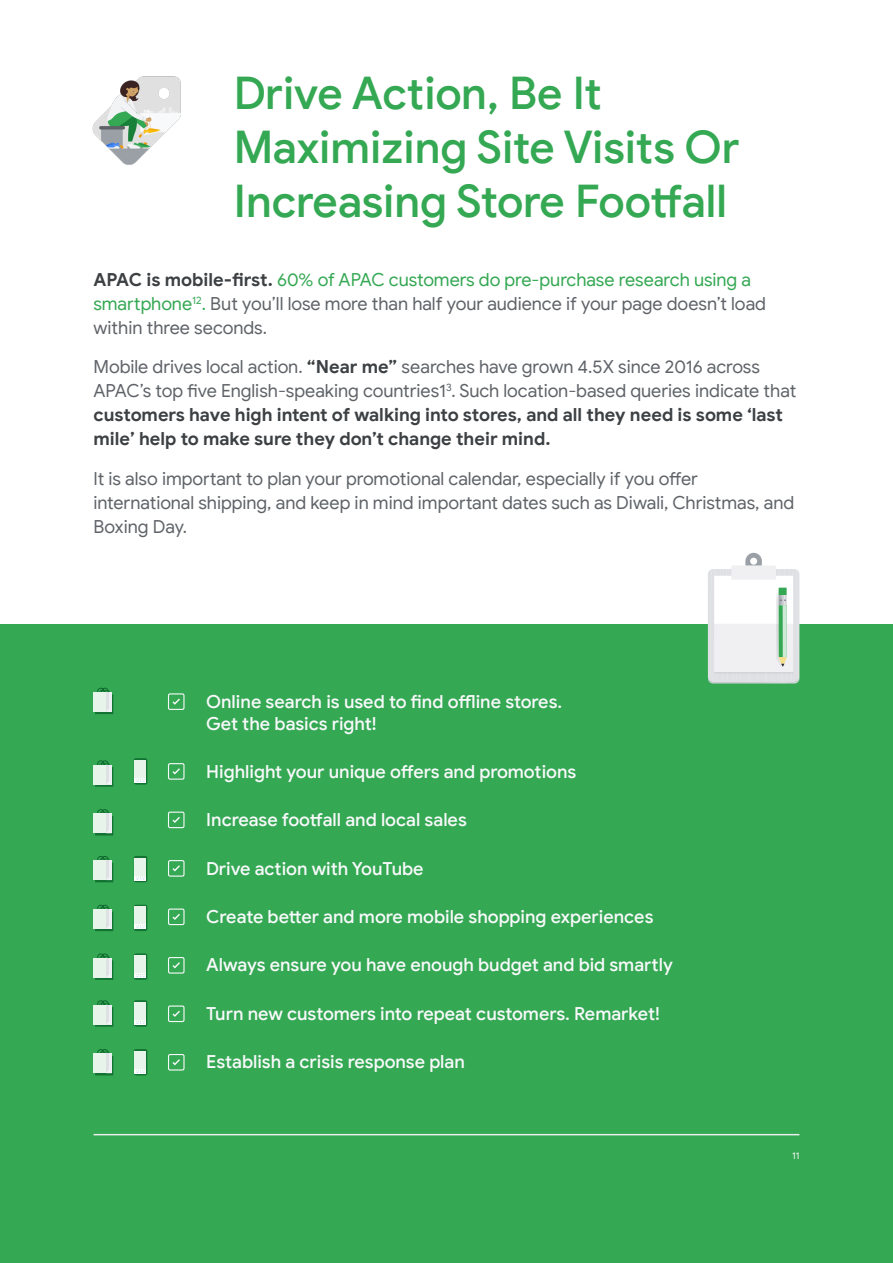
<style>
.page{position:relative;width:893px;height:1263px;background:#fff}
.page>*{position:absolute;margin:0;border:0;box-sizing:border-box;transform-origin:0 0}
.t1{font:500 45px/54px "Google Sans Display";letter-spacing:-.005em;color:#34a853}
.t2{font:18px/24px "Google Sans";color:#5f6368}
.t3{font:500 18px/21.6px "Google Sans";letter-spacing:-.005em;color:#f8f9fa}
.t4{font:9.6px "Google Sans";color:#f8f9fa}
.s1{font-weight:700;color:#3c4043}
.s2{color:#34a853}
</style>
<div class="page">
<img style="left:92px;top:76px;width:89px;height:89px">
<div style="left:0;top:624px;width:893px;height:639px;background:#34a853"></div>
<div style="left:708px;top:569px;width:91px;height:113px;background:#dee0e3;border-radius:5px"></div>
<hr style="left:710px;top:569px;width:1px;height:112px;background:#e2e4e6">
<svg style="left:714px;top:553px;width:85px;height:129px"></svg>
<div style="left:750px;top:558px;width:7px;height:7px;background:#fff;border-radius:50%"></div>
<div style="left:168px;top:693px;width:17px;height:17px;border:1px solid #f8f9fa;border-radius:2px"></div>
<svg style="left:172px;top:698px;width:8px;height:7px"></svg>
<div style="left:168px;top:908px;width:17px;height:17px;border:1px solid #f8f9fa;border-radius:2px"></div>
<svg style="left:172px;top:914px;width:8px;height:6px"></svg>
<div style="left:168px;top:811px;width:17px;height:17px;border:1px solid #f8f9fa;border-radius:2px"></div>
<svg style="left:172px;top:817px;width:8px;height:6px"></svg>
<div style="left:168px;top:1005px;width:17px;height:17px;border:1px solid #f8f9fa;border-radius:2px"></div>
<svg style="left:172px;top:1011px;width:8px;height:6px"></svg>
<div style="left:168px;top:763px;width:17px;height:17px;border:1px solid #f8f9fa;border-radius:2px"></div>
<svg style="left:172px;top:768px;width:8px;height:6px"></svg>
<div style="left:168px;top:957px;width:17px;height:16px;border:1px solid #f8f9fa;border-radius:2px"></div>
<svg style="left:172px;top:962px;width:8px;height:6px"></svg>
<div style="left:168px;top:860px;width:17px;height:17px;border:1px solid #f8f9fa;border-radius:2px"></div>
<svg style="left:172px;top:865px;width:8px;height:6px"></svg>
<div style="left:168px;top:1054px;width:17px;height:16px;border:1px solid #f8f9fa;border-radius:2px"></div>
<svg style="left:172px;top:1059px;width:8px;height:6px"></svg>
<div style="left:94px;top:692px;width:12px;height:20px;background:#e6f4ea"></div>
<svg style="left:95px;top:688px;width:18px;height:26px"></svg>
<svg style="left:134px;top:758px;width:14px;height:27px"></svg>
<svg style="left:134px;top:856px;width:14px;height:26px"></svg>
<svg style="left:134px;top:904px;width:14px;height:27px"></svg>
<svg style="left:134px;top:1000px;width:14px;height:27px"></svg>
<svg style="left:134px;top:953px;width:14px;height:27px"></svg>
<svg style="left:134px;top:1049px;width:14px;height:26px"></svg>
<div style="left:94px;top:909px;width:12px;height:20px;background:#e6f4ea"></div>
<svg style="left:95px;top:905px;width:18px;height:26px"></svg>
<div style="left:94px;top:765px;width:12px;height:19px;background:#e6f4ea"></div>
<svg style="left:95px;top:760px;width:18px;height:27px"></svg>
<div style="left:94px;top:1005px;width:12px;height:19px;background:#e6f4ea"></div>
<svg style="left:95px;top:1000px;width:18px;height:27px"></svg>
<div style="left:94px;top:1054px;width:12px;height:19px;background:#e6f4ea"></div>
<svg style="left:95px;top:1049px;width:18px;height:26px"></svg>
<div style="left:94px;top:860px;width:12px;height:20px;background:#e6f4ea"></div>
<svg style="left:95px;top:856px;width:18px;height:26px"></svg>
<div style="left:94px;top:958px;width:12px;height:19px;background:#e6f4ea"></div>
<svg style="left:95px;top:953px;width:18px;height:27px"></svg>
<div style="left:94px;top:814px;width:12px;height:19px;background:#e6f4ea"></div>
<svg style="left:95px;top:809px;width:18px;height:26px"></svg>
<hr style="left:94px;top:1134px;width:705px;height:1px;background:#ebeced">
<p class="t1" style="left:234px;top:67px;width:507px">Drive Action, Be It<br>Maximizing Site Visits Or<br>Increasing Store Footfall</p>
<p class="t2" style="left:94px;top:268px;width:674px"><span class="s1">APAC is mobile-first.</span> <span class="s2">60% of APAC customers do pre-purchase research using a smartphone</span><sup>12</sup><span class="s2">.</span> But you’ll lose more than half your audience if your page doesn’t load within three seconds.</p>
<p class="t2" style="left:94px;top:355px;width:704px">Mobile drives local action. <span class="s1">“Near me”</span> searches have grown 4.5X since 2016 across APAC’s top five English-speaking countries1<sup>3</sup>. Such location-based queries indicate that <span class="s1">customers have high intent of walking into stores, and all they need is some ‘last mile’ help to make sure they don’t change their mind.</span></p>
<p class="t2" style="left:94px;top:466px;width:702px">It is also important to plan your promotional calendar, especially if you offer international shipping, and keep in mind important dates such as Diwali, Christmas, and<br>Boxing Day.</p>
<p class="t3" style="left:206px;top:691px;width:358px">Online search is used to find offline stores.<br>Get the basics right!</p>
<p class="t3" style="left:206px;top:761px;width:371px">Highlight your unique offers and promotions</p>
<p class="t3" style="left:206px;top:809px;width:262px">Increase footfall and local sales</p>
<p class="t3" style="left:206px;top:858px;width:219px">Drive action with YouTube</p>
<p class="t3" style="left:206px;top:906px;width:449px">Create better and more mobile shopping experiences</p>
<p class="t3" style="left:206px;top:954px;width:468px">Always ensure you have enough budget and bid smartly</p>
<p class="t3" style="left:206px;top:1002px;width:455px">Turn new customers into repeat customers. Remarket!</p>
<p class="t3" style="left:206px;top:1051px;width:260px">Establish a crisis response plan</p>
<p class="t4" style="left:792px;top:1149px;width:9px">11</p>
</div>
